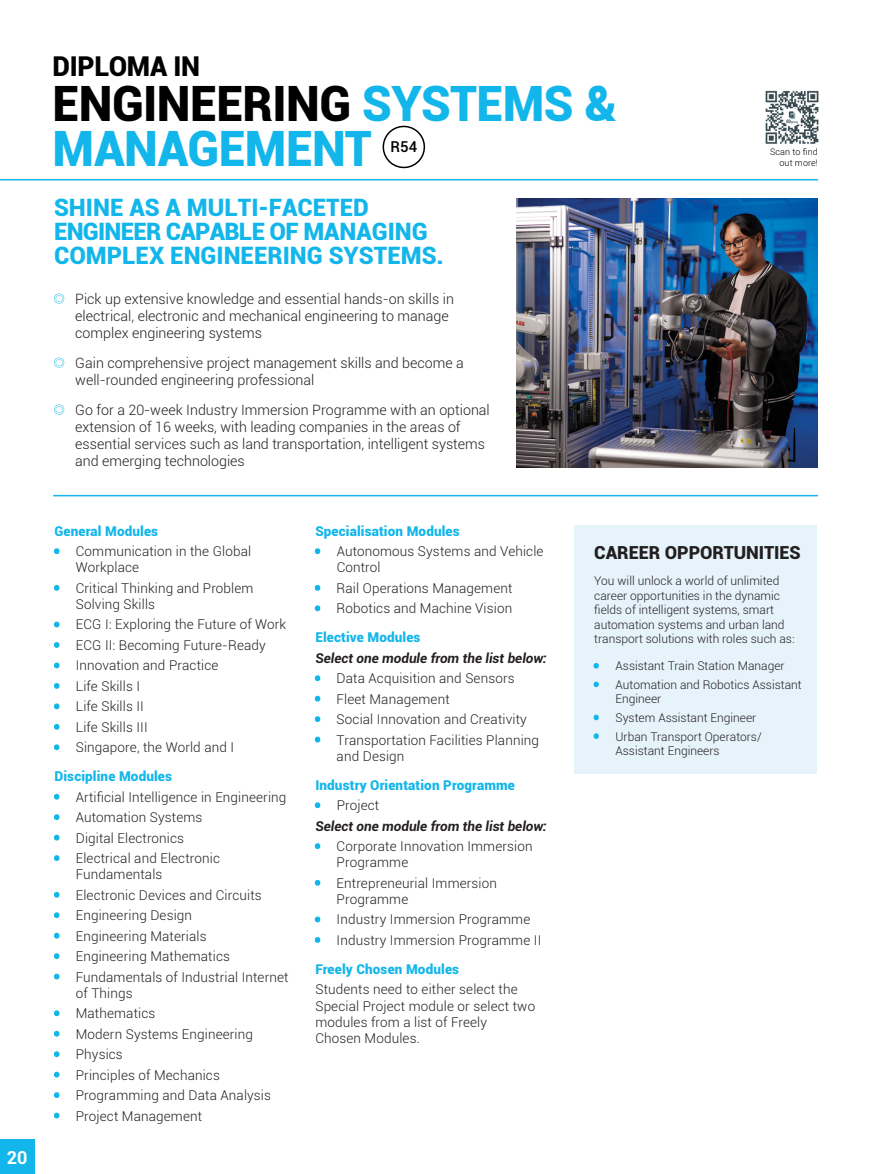
<style>
.page{position:relative;width:872px;height:1174px;background:#fff}
.page>*{position:absolute;margin:0;border:0;box-sizing:border-box;transform-origin:0 0}
.t1{font:900 48.75px/45px "Roboto";letter-spacing:-.01em;color:#13b6ea}
.t2{font:900 27.3px "Roboto";letter-spacing:-.01em;color:#000}
.t3{font:900 24px/24px "Roboto";color:#13b6ea}
.t4{font:900 18px "Roboto";color:#231f20}
.t5{font:700 18px "Roboto";color:#fff}
.t6{font:500 15px "Roboto";color:#000}
.t7{font:300 14.25px/17.1px "Roboto";color:#231f20}
.t8{font:300 13.5px/16.2px "Roboto";letter-spacing:.01em;color:#231f20}
.t9{font:italic 700 13.5px/20.4px "Roboto";color:#231f20}
.t10{font:900 13.5px "Roboto";letter-spacing:.01em;color:#13b6ea}
.t11{font:300 12px/14.4px "Roboto";color:#231f20}
.t12{font:300 9px/10.8px "Roboto";letter-spacing:.01em;color:#000;text-align:right}
.s1{color:#000}
.s2{color:#13b6ea}
.s3{font-weight:900;color:#13b6ea}
.s4{font-weight:300;font-style:normal;color:#13b6ea}
.s5{font-weight:300;font-style:normal}
</style>
<div class="page">
<div style="left:0;top:1140px;width:34px;height:34px;background:#13b6ea"></div>
<svg style="left:382px;top:125px;width:44px;height:44px"></svg>
<hr style="left:0;top:179px;width:818px;height:1px;background:#13b6ea">
<hr style="left:53px;top:495px;width:765px;height:1px;background:#13b6ea">
<img style="left:516px;top:199px;width:302px;height:269px">
<svg style="left:54px;top:293px;width:10px;height:10px"></svg>
<svg style="left:54px;top:357px;width:10px;height:10px"></svg>
<svg style="left:54px;top:404px;width:10px;height:10px"></svg>
<div style="left:574px;top:525px;width:242px;height:249px;background:#e6f3fb"></div>
<img style="left:765px;top:90px;width:54px;height:54px">
<h3 class="t5" style="left:7px;top:1144px;width:22px">20</h3>
<h2 class="t2" style="left:53px;top:47px;width:149px">DIPLOMA IN</h2>
<h1 class="t1" style="left:53px;top:79px;width:566px"><span class="s1">ENGINEERING</span> SYSTEMS &amp;<br>MANAGEMENT</h1>
<p class="t6" style="left:390px;top:136px;width:28px">R54</p>
<h3 class="t3" style="left:54px;top:194px;width:391px">SHINE AS A MULTI-FACETED<br>ENGINEER CAPABLE OF MANAGING<br>COMPLEX ENGINEERING SYSTEMS.</h3>
<p class="t7" style="left:75px;top:289px;width:380px">Pick up extensive knowledge and essential hands-on skills in electrical, electronic and mechanical engineering to manage complex engineering systems</p>
<p class="t7" style="left:75px;top:353px;width:390px">Gain comprehensive project management skills and become a well-rounded engineering professional</p>
<p class="t7" style="left:75px;top:400px;width:416px">Go for a 20-week Industry Immersion Programme with an optional extension of 16 weeks, with leading companies in the areas of essential services such as land transportation, intelligent systems and emerging technologies</p>
<p class="t12" style="left:770px;top:146px;width:49px">Scan to find out more!</p>
<p class="t10" style="left:55px;top:521px;width:105px">General Modules</p>
<p class="t8" style="left:76px;top:543px;width:177px;text-indent:-21px"><span class="s2">•</span> Communication in the Global<br>Workplace</p>
<p class="t8" style="left:76px;top:579px;width:179px;text-indent:-21px"><span class="s2">•</span> Critical Thinking and Problem<br>Solving Skills</p>
<p class="t8" style="left:55px;top:616px;width:233px"><span class="s2">•</span> ECG I: Exploring the Future of Work</p>
<p class="t8" style="left:55px;top:636px;width:213px"><span class="s2">•</span> ECG II: Becoming Future-Ready</p>
<p class="t8" style="left:55px;top:657px;width:165px"><span class="s2">•</span> Innovation and Practice</p>
<p class="t8" style="left:55px;top:677px;width:87px"><span class="s2">•</span> Life Skills I</p>
<p class="t8" style="left:55px;top:698px;width:91px"><span class="s2">•</span> Life Skills II</p>
<p class="t8" style="left:55px;top:718px;width:95px"><span class="s2">•</span> Life Skills III</p>
<p class="t8" style="left:55px;top:732px;width:181px;line-height:29px"><span class="s2">•</span> Singapore, the World and I<br><span class="s3">Discipline Modules</span></p>
<p class="t8" style="left:55px;top:788px;width:233px"><span class="s2">•</span> Artificial Intelligence in Engineering</p>
<p class="t8" style="left:55px;top:808px;width:149px"><span class="s2">•</span> Automation Systems</p>
<p class="t8" style="left:55px;top:829px;width:131px"><span class="s2">•</span> Digital Electronics</p>
<p class="t8" style="left:76px;top:849px;width:146px;text-indent:-21px"><span class="s2">•</span> Electrical and Electronic<br>Fundamentals</p>
<p class="t8" style="left:55px;top:886px;width:209px"><span class="s2">•</span> Electronic Devices and Circuits</p>
<p class="t8" style="left:55px;top:906px;width:139px"><span class="s2">•</span> Engineering Design</p>
<p class="t8" style="left:55px;top:927px;width:153px"><span class="s2">•</span> Engineering Materials</p>
<p class="t8" style="left:55px;top:947px;width:177px"><span class="s2">•</span> Engineering Mathematics</p>
<p class="t8" style="left:76px;top:968px;width:214px;text-indent:-21px"><span class="s2">•</span> Fundamentals of Industrial Internet of Things</p>
<p class="t8" style="left:55px;top:1004px;width:102px"><span class="s2">•</span> Mathematics</p>
<p class="t8" style="left:55px;top:1025px;width:200px"><span class="s2">•</span> Modern Systems Engineering</p>
<p class="t8" style="left:55px;top:1045px;width:70px"><span class="s2">•</span> Physics</p>
<p class="t8" style="left:55px;top:1066px;width:167px"><span class="s2">•</span> Principles of Mechanics</p>
<p class="t8" style="left:55px;top:1086px;width:218px"><span class="s2">•</span> Programming and Data Analysis</p>
<p class="t8" style="left:55px;top:1107px;width:149px"><span class="s2">•</span> Project Management</p>
<p class="t10" style="left:315px;top:521px;width:146px">Specialisation Modules</p>
<p class="t8" style="left:337px;top:543px;width:208px;text-indent:-21px"><span class="s2">•</span> Autonomous Systems and Vehicle<br>Control</p>
<p class="t8" style="left:315px;top:579px;width:199px"><span class="s2">•</span> Rail Operations Management</p>
<p class="t8" style="left:315px;top:593px;width:198px;line-height:29px"><span class="s2">•</span> Robotics and Machine Vision<br><span class="s3">Elective Modules</span></p>
<p class="t9" style="left:315px;top:647px;width:233px">Select one module from the list below:</p>
<p class="t8" style="left:315px;top:670px;width:201px"><span class="s2">•</span> Data Acquisition and Sensors</p>
<p class="t8" style="left:315px;top:690px;width:136px"><span class="s2">•</span> Fleet Management</p>
<p class="t8" style="left:315px;top:710px;width:213px"><span class="s2">•</span> Social Innovation and Creativity</p>
<p class="t8" style="left:337px;top:731px;width:204px;text-indent:-21px"><span class="s2">•</span> Transportation Facilities Planning and Design</p>
<p class="t10" style="left:315px;top:775px;width:201px">Industry Orientation Programme</p>
<p class="t9" style="left:315px;top:794px;width:233px"><span class="s4">•</span> <span class="s5">Project<br></span>Select one module from the list below:</p>
<p class="t8" style="left:337px;top:837px;width:197px;text-indent:-21px"><span class="s2">•</span> Corporate Innovation Immersion<br>Programme</p>
<p class="t8" style="left:337px;top:874px;width:162px;text-indent:-21px"><span class="s2">•</span> Entrepreneurial Immersion<br>Programme</p>
<p class="t8" style="left:315px;top:911px;width:216px"><span class="s2">•</span> Industry Immersion Programme</p>
<p class="t8" style="left:315px;top:925px;width:227px;line-height:29px"><span class="s2">•</span> Industry Immersion Programme II<br><span class="s3">Freely Chosen Modules</span></p>
<p class="t8" style="left:315px;top:981px;width:221px">Students need to either select the<br>Special Project module or select two modules from a list of Freely<br>Chosen Modules.</p>
<h3 class="t4" style="left:594px;top:540px;width:208px">CAREER OPPORTUNITIES</h3>
<p class="t11" style="left:594px;top:573px;width:202px">You will unlock a world of unlimited career opportunities in the dynamic fields of intelligent systems, smart automation systems and urban land transport solutions with roles such as:</p>
<p class="t11" style="left:594px;top:658px;width:192px"><span class="s2">•</span> Assistant Train Station Manager</p>
<p class="t11" style="left:615px;top:677px;width:188px;text-indent:-21px"><span class="s2">•</span> Automation and Robotics Assistant<br>Engineer</p>
<p class="t11" style="left:594px;top:710px;width:164px"><span class="s2">•</span> System Assistant Engineer</p>
<p class="t11" style="left:615px;top:728px;width:148px;text-indent:-21px"><span class="s2">•</span> Urban Transport Operators/<br>Assistant Engineers</p>
</div>
